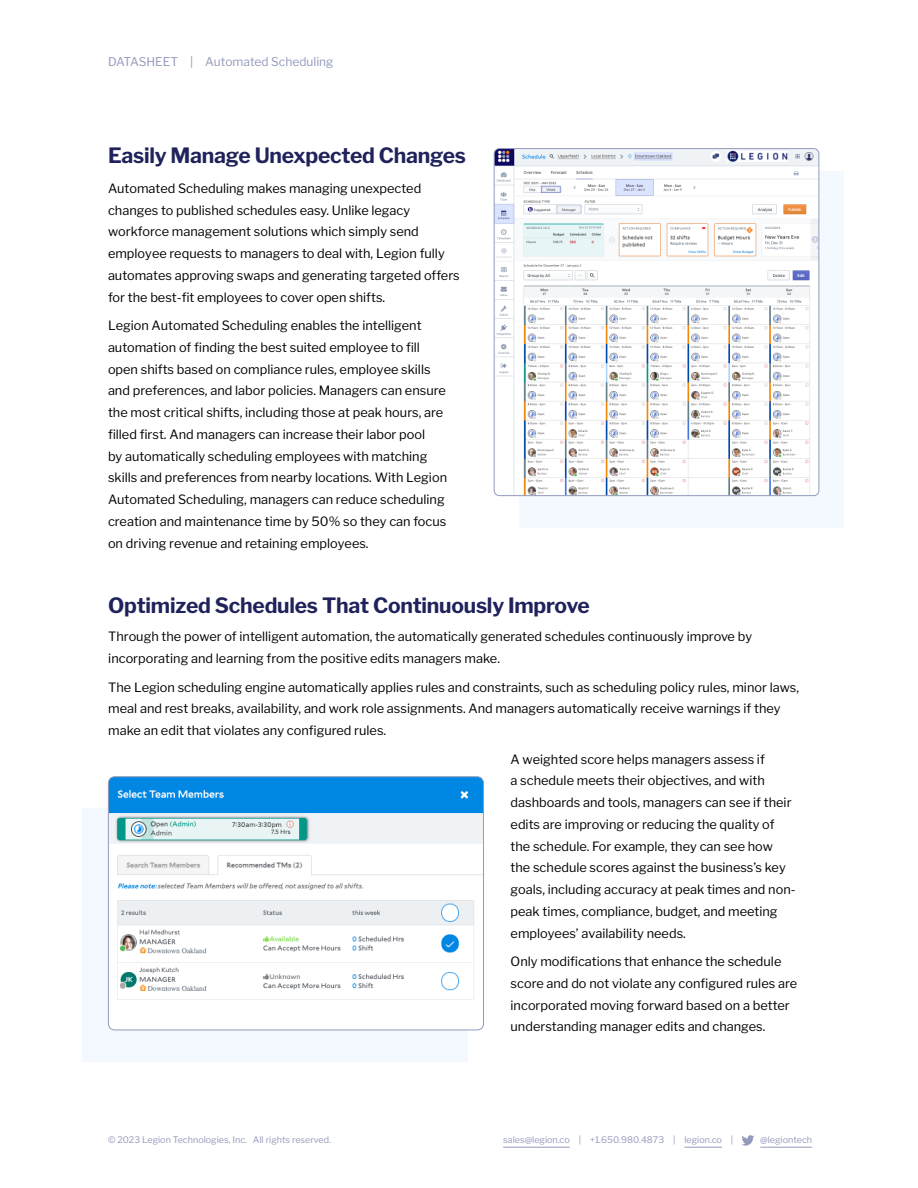
<style>
.page{position:relative;width:918px;height:1188px;background:#fff}
.page>*{position:absolute;margin:0;border:0;box-sizing:border-box;transform-origin:0 0}
.t1{font:700 21px "Libre Franklin";letter-spacing:-.01em;color:#20225b}
.t2{font:12.75px/21.8px "Libre Franklin";color:#000}
.t3{font:12px "Libre Franklin";color:#939bbc}
.t4{font:9px "Libre Franklin";color:#939bbc}
</style>
<div class="page">
<hr style="left:503px;top:1147px;width:67px;height:1px;background:#939bbc">
<hr style="left:684px;top:1147px;width:38px;height:1px;background:#939bbc">
<hr style="left:760px;top:1147px;width:52px;height:1px;background:#939bbc">
<svg style="left:742px;top:1135px;width:12px;height:11px"></svg>
<div style="left:519px;top:171px;width:325px;height:357px;background:#f3f9ff"></div>
<img style="left:494px;top:149px;width:325px;height:347px">
<div style="left:494px;top:148px;width:325px;height:348px;border:1px solid #939bbc;border-radius:5px"></div>
<div style="left:82px;top:808px;width:386px;height:253px;background:#f3f9ff"></div>
<img style="left:108px;top:777px;width:375px;height:253px">
<div style="left:108px;top:777px;width:376px;height:253px;border:1px solid #939bbc;border-radius:6px"></div>
<p class="t3" style="left:108px;top:54px;width:227px">DATASHEET | Automated Scheduling</p>
<h1 class="t1" style="left:108px;top:143px;width:360px">Easily Manage Unexpected Changes</h1>
<p class="t2" style="left:108px;top:177px;width:353px">Automated Scheduling makes managing unexpected changes to published schedules easy. Unlike legacy workforce management solutions which simply send employee requests to managers to deal with, Legion fully automates approving swaps and generating targeted offers for the best-fit employees to cover open shifts.</p>
<p class="t2" style="left:108px;top:315px;width:341px">Legion Automated Scheduling enables the intelligent automation of finding the best suited employee to fill open shifts based on compliance rules, employee skills and preferences, and labor policies. Managers can ensure the most critical shifts, including those at peak hours, are filled first. And managers can increase their labor pool<br>by automatically scheduling employees with matching skills and preferences from nearby locations. With Legion Automated Scheduling, managers can reduce scheduling creation and maintenance time by 50% so they can focus on driving revenue and retaining employees.</p>
<h1 class="t1" style="left:108px;top:593px;width:483px">Optimized Schedules That Continuously Improve</h1>
<p class="t2" style="left:108px;top:626px;width:645px">Through the power of intelligent automation, the automatically generated schedules continuously improve by incorporating and learning from the positive edits managers make.</p>
<p class="t2" style="left:108px;top:676px;width:692px">The Legion scheduling engine automatically applies rules and constraints, such as scheduling policy rules, minor laws, meal and rest breaks, availability, and work role assignments. And managers automatically receive warnings if they make an edit that violates any configured rules.</p>
<p class="t2" style="left:511px;top:748px;width:287px">A weighted score helps managers assess if<br>a schedule meets their objectives, and with dashboards and tools, managers can see if their edits are improving or reducing the quality of the schedule. For example, they can see how the schedule scores against the business’s key goals, including accuracy at peak times and non&shy;peak times, compliance, budget, and meeting employees’ availability needs.</p>
<p class="t2" style="left:511px;top:951px;width:288px">Only modifications that enhance the schedule score and do not violate any configured rules are incorporated moving forward based on a better understanding manager edits and changes.</p>
<p class="t4" style="left:108px;top:1134px;width:225px">© 2023 Legion Technologies, Inc. All rights reserved.</p>
<p class="t4" style="left:503px;top:1134px;width:232px">sales@legion.co | +1.650.980.4873 | legion.co |</p>
<p class="t4" style="left:760px;top:1134px;width:53px">@legiontech</p>
</div>
